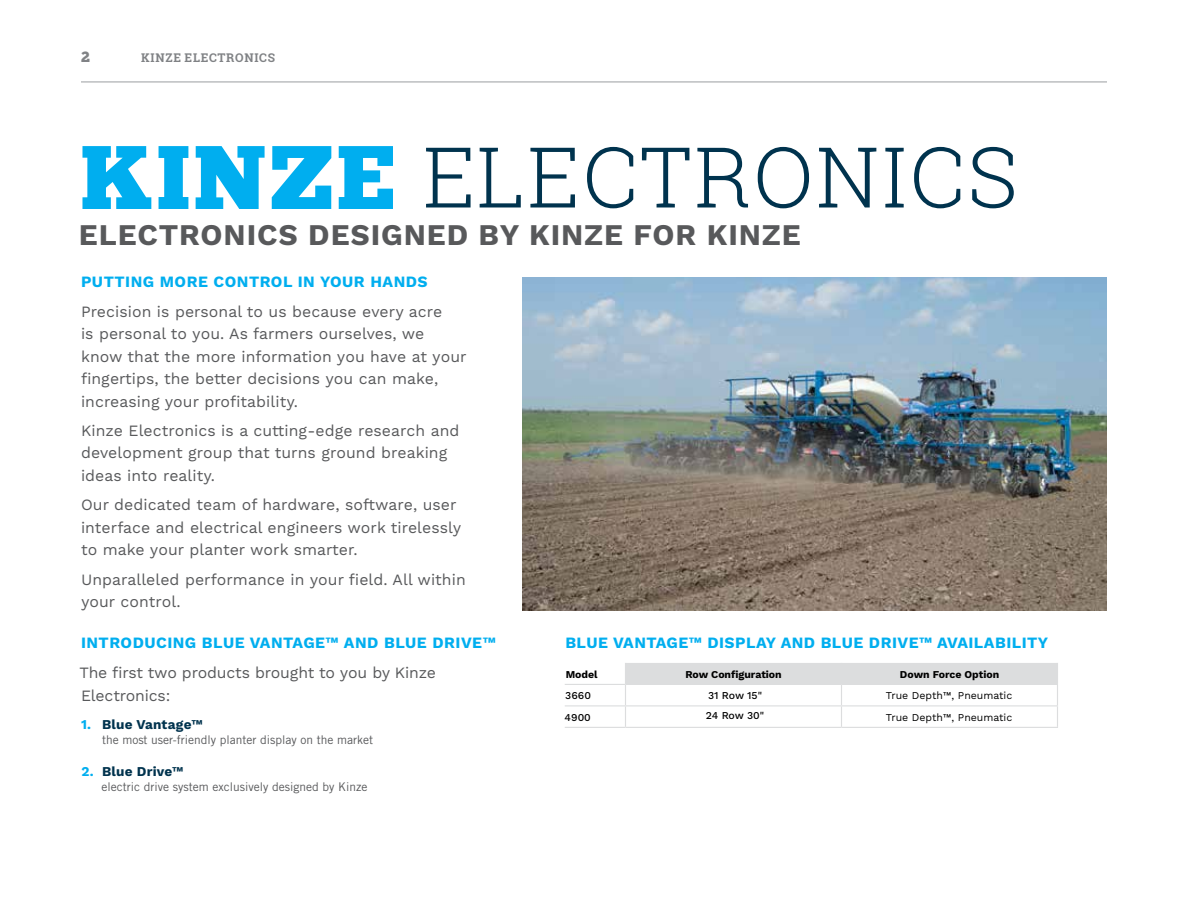
<style>
.page{position:relative;width:1188px;height:918px;background:#fff}
.page>*{position:absolute;margin:0;border:0;box-sizing:border-box;transform-origin:0 0}
.t1{font:300 84px "Roboto Slab";letter-spacing:.03em;color:#00334e}
.t2{font:700 30px "Work Sans";letter-spacing:.03em;color:#58595b}
.t3{font:15.75px/22.5px "Work Sans";letter-spacing:.005em;color:#58595b}
.t4{font:700 15.75px "Work Sans";letter-spacing:.03em;color:#00aeef}
.t5{font:15px "Chunk Five Ex";color:#808285}
.t6{font:700 13.5px "Work Sans";letter-spacing:.015em;color:#00334e}
.t7{font:12px "Trade Gothic LT Std";color:#58595b}
.t8{font:700 12px "Roboto Slab";letter-spacing:.06em;color:#808285}
.t9{font:10.5px "Work Sans";color:#000}
.t10{font:700 10.5px "Work Sans";color:#000}
.t11{font:500 10.5px "Work Sans";color:#000}
.s1{font-family:"Chunk Five Ex";font-weight:400;font-size:90px;color:#00aeef}
.s2{color:#00aeef}
</style>
<div class="page">
<hr style="left:81px;top:81px;width:1026px;height:2px;background:#bcbec0">
<img style="left:522px;top:277px;width:585px;height:333px">
<hr style="left:565px;top:705px;width:61px;height:1px;background:#dcddde">
<hr style="left:565px;top:727px;width:61px;height:1px;background:#dcddde">
<hr style="left:565px;top:684px;width:61px;height:1px;background:#dcddde">
<hr style="left:626px;top:727px;width:216px;height:1px;background:#dcddde">
<hr style="left:842px;top:727px;width:216px;height:1px;background:#dcddde">
<svg style="left:625px;top:663px;width:433px;height:64px"></svg>
<p class="t5" style="left:81px;top:45px;width:10px">2</p>
<p class="t8" style="left:141px;top:49px;width:135px">KINZE ELECTRONICS</p>
<h1 class="t1" style="left:80px;top:119px;width:939px"><span class="s1">KINZE</span> ELECTRONICS</h1>
<h2 class="t2" style="left:79px;top:218px;width:723px">ELECTRONICS DESIGNED BY KINZE FOR KINZE</h2>
<p class="t4" style="left:81px;top:273px;width:348px">PUTTING MORE CONTROL IN YOUR HANDS</p>
<p class="t3" style="left:81px;top:301px;width:387px">Precision is personal to us because every acre<br>is personal to you. As farmers ourselves, we know that the more information you have at your fingertips, the better decisions you can make, increasing your profitability.</p>
<p class="t3" style="left:81px;top:420px;width:380px">Kinze Electronics is a cutting-edge research and development group that turns ground breaking ideas into reality.</p>
<p class="t3" style="left:81px;top:494px;width:382px">Our dedicated team of hardware, software, user interface and electrical engineers work tirelessly to make your planter work smarter.</p>
<p class="t3" style="left:81px;top:569px;width:386px">Unparalleled performance in your field. All within your control.</p>
<p class="t4" style="left:81px;top:634px;width:416px">INTRODUCING BLUE VANTAGE™ AND BLUE DRIVE™</p>
<p class="t4" style="left:565px;top:634px;width:484px">BLUE VANTAGE™ DISPLAY AND BLUE DRIVE™ AVAILABILITY</p>
<p class="t10" style="left:566px;top:668px;width:33px">Model</p>
<p class="t10" style="left:686px;top:668px;width:98px">Row Configuration</p>
<p class="t10" style="left:900px;top:668px;width:101px">Down Force Option</p>
<p class="t11" style="left:565px;top:689px;width:27px">3660</p>
<p class="t11" style="left:708px;top:689px;width:56px">31 Row 15"</p>
<p class="t9" style="left:886px;top:689px;width:128px">True Depth™, Pneumatic</p>
<p class="t11" style="left:565px;top:711px;width:28px">4900</p>
<p class="t11" style="left:706px;top:709px;width:60px">24 Row 30"</p>
<p class="t9" style="left:886px;top:711px;width:128px">True Depth™, Pneumatic</p>
<p class="t3" style="left:80px;top:662px;width:358px">The first two products brought to you by Kinze<br>Electronics:</p>
<p class="t6" style="left:81px;top:717px;width:123px"><span class="s2">1.</span> Blue Vantage™</p>
<p class="t7" style="left:102px;top:733px;width:273px">the most user-friendly planter display on the market</p>
<p class="t6" style="left:81px;top:763px;width:103px"><span class="s2">2.</span> Blue Drive™</p>
<p class="t7" style="left:102px;top:779px;width:267px">electric drive system exclusively designed by Kinze</p>
</div>
